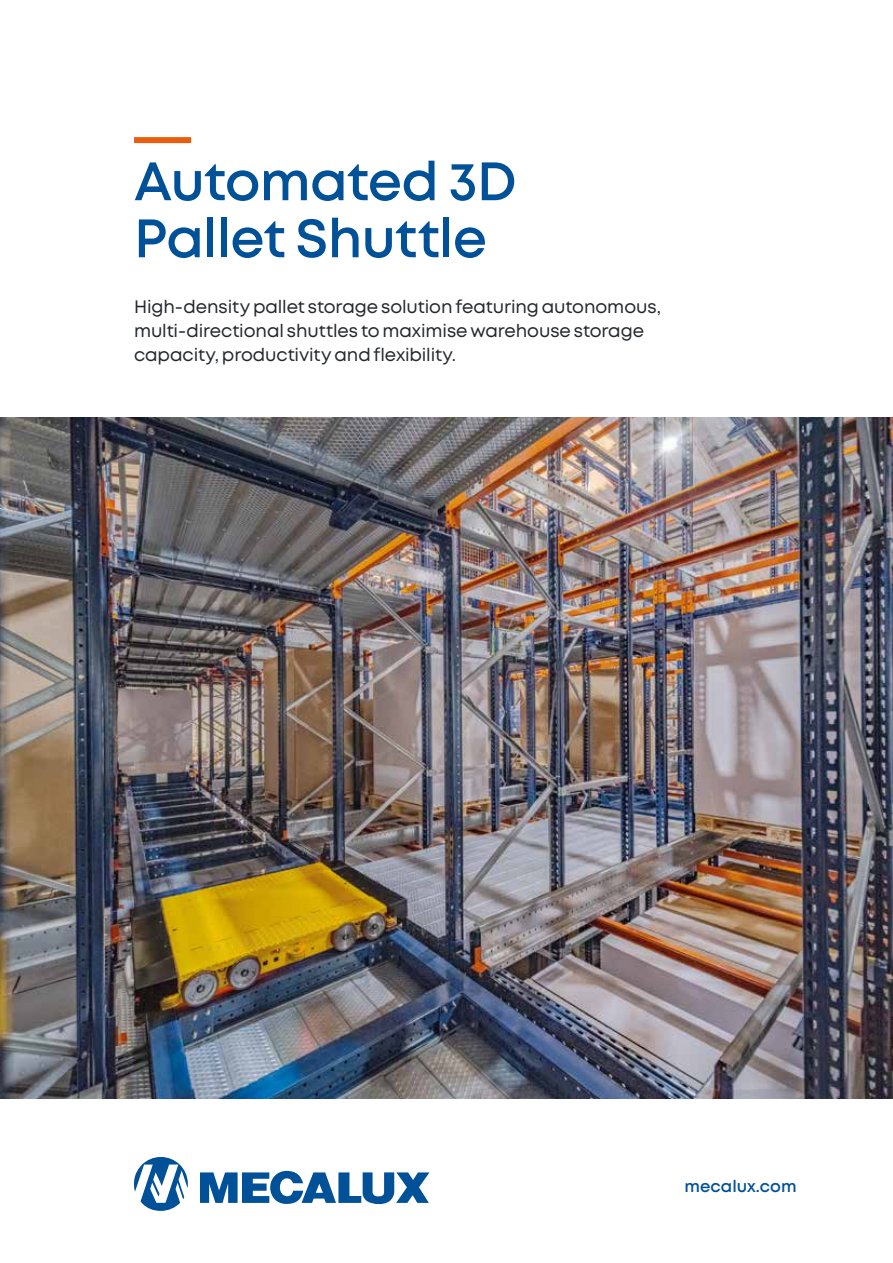
<style>
.page{position:relative;width:893px;height:1263px;background:#fff}
.page>*{position:absolute;margin:0;border:0;box-sizing:border-box;transform-origin:0 0}
.t1{font:600 54px/57px "Mont";letter-spacing:-.015em;color:#005198}
.t2{font:18px/24px "Mont";letter-spacing:-.005em;color:#23292e}
.t3{font:600 16.5px "Mont";color:#005198}
</style>
<div class="page">
<img style="left:0;top:417px;width:893px;height:682px">
<div style="left:134px;top:137px;width:57px;height:6px;background:#e95d0f"></div>
<svg style="left:134px;top:1157px;width:54px;height:54px"></svg>
<svg style="left:200px;top:1171px;width:229px;height:34px"></svg>
<h1 class="t1" style="left:134px;top:153px;width:384px">Automated 3D<br>Pallet Shuttle</h1>
<p class="t2" style="left:134px;top:295px;width:529px">High-density pallet storage solution featuring autonomous, multi-directional shuttles to maximise warehouse storage capacity, productivity and flexibility.</p>
<p class="t3" style="left:685px;top:1176px;width:113px">mecalux.com</p>
</div>
